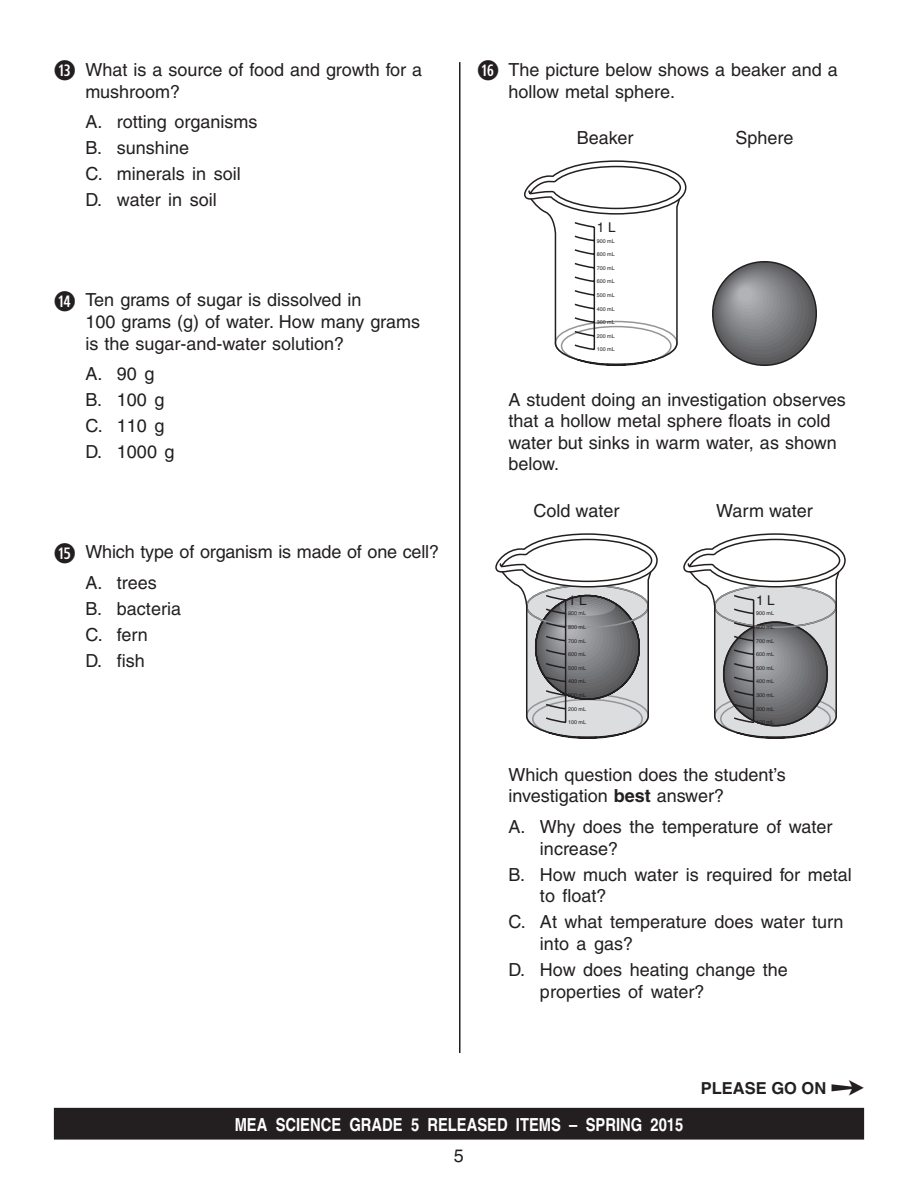
<style>
.page{position:relative;width:918px;height:1188px;background:#fff}
.page>*{position:absolute;margin:0;border:0;box-sizing:border-box;transform-origin:0 0}
.t1{font:18px/21.6px "Helvetica";color:#231f20}
.t2{font:700 condensed 18px "Helvetica";color:#fff}
.t3{font:700 16.5px "Helvetica";color:#231f20}
.t4{font:13.5px "Helvetica";color:#231f20}
.t5{font:5.4px "Helvetica";color:#231f20}
.s1{font-family:"Combi Numerals";font-weight:700;font-size:27px}
.s2{font-weight:700}
</style>
<div class="page">
<div style="left:54px;top:1108px;width:810px;height:31px;background:#231f20"></div>
<hr style="left:459px;top:62px;width:1px;height:991px;background:#231f20">
<svg style="left:712px;top:261px;width:105px;height:105px"></svg>
<svg style="left:524px;top:160px;width:163px;height:206px"></svg>
<svg style="left:683px;top:533px;width:163px;height:206px"></svg>
<svg style="left:495px;top:533px;width:163px;height:206px"></svg>
<p class="t1" style="left:85px;top:59px;width:338px;text-indent:-31px"><span class="s1">f</span> What is a source of food and growth for a mushroom?</p>
<p class="t1" style="left:85px;top:109px;width:174px;line-height:26.1px">A. rotting organisms<br>B. sunshine<br>C. minerals in soil<br>D. water in soil</p>
<p class="t1" style="left:85px;top:289px;width:336px;text-indent:-31px"><span class="s1">g</span> Ten grams of sugar is dissolved in<br>100 grams (g) of water. How many grams is the sugar-and-water solution?</p>
<p class="t1" style="left:85px;top:361px;width:91px;line-height:26.1px">A. 90 g<br>B. 100 g<br>C. 110 g<br>D. 1000 g</p>
<p class="t1" style="left:85px;top:537px;width:355px;line-height:30.6px;text-indent:-31px"><span class="s1">h</span> Which type of organism is made of one cell?<br>A. trees</p>
<p class="t1" style="left:85px;top:596px;width:97px;line-height:26.1px">B. bacteria<br>C. fern<br>D. fish</p>
<p class="t1" style="left:508px;top:59px;width:331px;text-indent:-31px"><span class="s1">j</span> The picture below shows a beaker and a hollow metal sphere.</p>
<p class="t1" style="left:577px;top:126px;width:58px">Beaker</p>
<p class="t1" style="left:735px;top:126px;width:60px">Sphere</p>
<p class="t4" style="left:597px;top:219px;width:20px">1 L</p>
<p class="t5" style="left:597px;top:237px;width:20px">900 mL</p>
<p class="t5" style="left:597px;top:251px;width:20px">800 mL</p>
<p class="t5" style="left:597px;top:265px;width:20px">700 mL</p>
<p class="t5" style="left:597px;top:278px;width:20px">600 mL</p>
<p class="t5" style="left:597px;top:292px;width:20px">500 mL</p>
<p class="t5" style="left:597px;top:306px;width:20px">400 mL</p>
<p class="t5" style="left:597px;top:319px;width:20px">300 mL</p>
<p class="t5" style="left:597px;top:333px;width:20px">200 mL</p>
<p class="t5" style="left:597px;top:346px;width:20px">100 mL</p>
<p class="t1" style="left:508px;top:388px;width:339px">A student doing an investigation observes that a hollow metal sphere floats in cold water but sinks in warm water, as shown below.</p>
<p class="t1" style="left:716px;top:499px;width:98px">Warm water</p>
<p class="t1" style="left:534px;top:499px;width:87px">Cold water</p>
<p class="t4" style="left:568px;top:592px;width:20px">1 L</p>
<p class="t5" style="left:568px;top:610px;width:20px">900 mL</p>
<p class="t5" style="left:568px;top:624px;width:20px">800 mL</p>
<p class="t5" style="left:568px;top:638px;width:20px">700 mL</p>
<p class="t5" style="left:568px;top:651px;width:20px">600 mL</p>
<p class="t5" style="left:568px;top:665px;width:20px">500 mL</p>
<p class="t5" style="left:568px;top:678px;width:20px">400 mL</p>
<p class="t5" style="left:568px;top:692px;width:20px">300 mL</p>
<p class="t5" style="left:568px;top:706px;width:20px">200 mL</p>
<p class="t5" style="left:568px;top:719px;width:20px">100 mL</p>
<p class="t4" style="left:756px;top:592px;width:20px">1 L</p>
<p class="t5" style="left:756px;top:610px;width:20px">900 mL</p>
<p class="t5" style="left:756px;top:624px;width:20px">800 mL</p>
<p class="t5" style="left:756px;top:638px;width:20px">700 mL</p>
<p class="t5" style="left:756px;top:651px;width:20px">600 mL</p>
<p class="t5" style="left:756px;top:665px;width:20px">500 mL</p>
<p class="t5" style="left:756px;top:678px;width:20px">400 mL</p>
<p class="t5" style="left:756px;top:692px;width:20px">300 mL</p>
<p class="t5" style="left:756px;top:706px;width:20px">200 mL</p>
<p class="t5" style="left:756px;top:719px;width:20px">100 mL</p>
<p class="t1" style="left:508px;top:764px;width:279px">Which question does the student’s investigation <span class="s2">best</span> answer?</p>
<p class="t1" style="left:540px;top:816px;width:294px;text-indent:-32px">A. Why does the temperature of water increase?</p>
<p class="t1" style="left:540px;top:863px;width:313px;text-indent:-32px">B. How much water is required for metal to float?</p>
<p class="t1" style="left:540px;top:911px;width:305px;text-indent:-32px">C. At what temperature does water turn into a gas?</p>
<p class="t1" style="left:540px;top:959px;width:249px;text-indent:-32px">D. How does heating change the properties of water?</p>
<p class="t3" style="left:701px;top:1078px;width:127px">PLEASE GO ON</p>
<p class="t2" style="left:235px;top:1113px;width:450px">MEA SCIENCE GRADE 5 RELEASED ITEMS – SPRING 2015</p>
<p class="t1" style="left:454px;top:1145px;width:12px">5</p>
</div>
